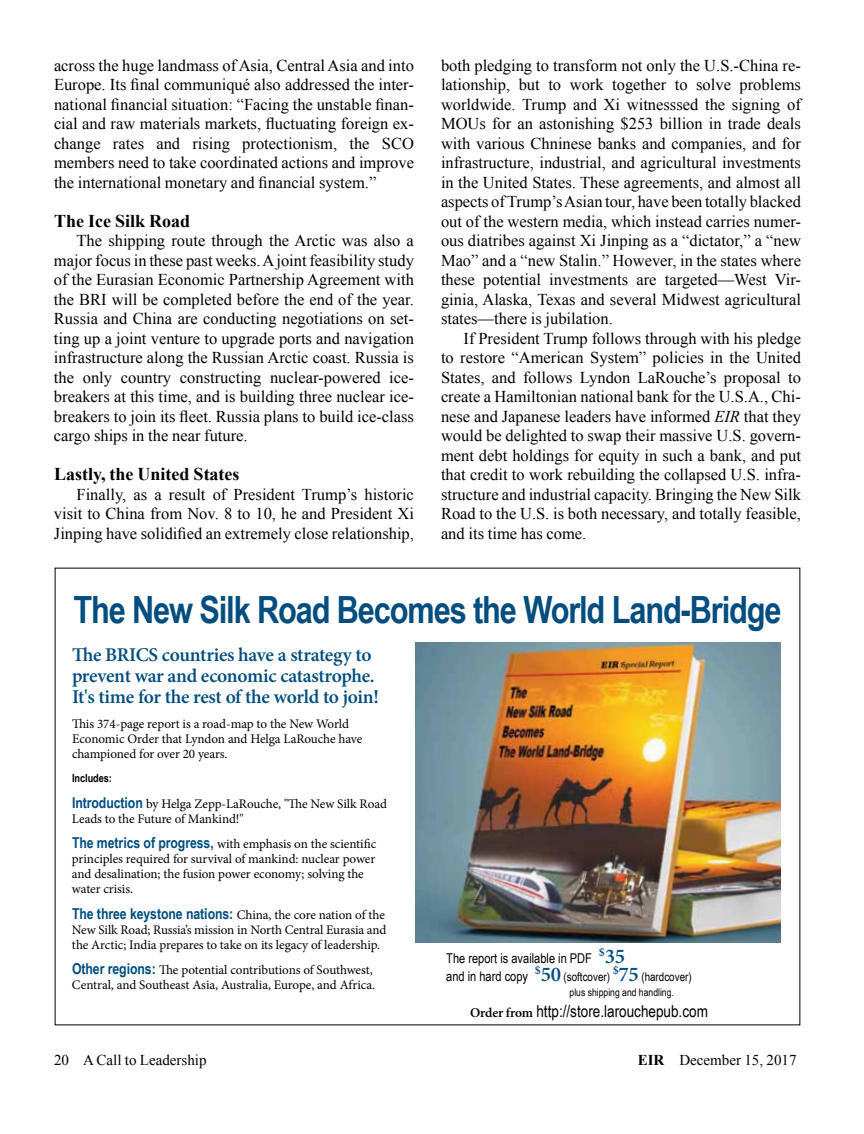
<style>
.page{position:relative;width:864px;height:1134px;background:#fff}
.page>*{position:absolute;margin:0;border:0;box-sizing:border-box;transform-origin:0 0}
.t1{font:700 37.5px "Arial Narrow";letter-spacing:-.03em;color:#004d80}
.t2{font:600 21px "Minion Pro";color:#004d80}
.t3{font:600 19.5px/21px "Minion Pro";letter-spacing:-.015em;color:#004d80}
.t4{font:700 18px "Times New Roman";color:#000}
.t5{font:16.5px/19.5px "Times New Roman";color:#000;text-align:justify}
.t6{font:16.5px "Arial Narrow";color:#000}
.t7{font:700 15px "Arial Narrow";letter-spacing:-.005em;color:#004d80}
.t8{font:15px "Times New Roman";color:#000}
.t9{font:13.5px "Arial Narrow";color:#000}
.t10{font:13.2px/15px "Minion Pro";letter-spacing:-.01em;color:#000}
.t11{font:12px "Arial Narrow";color:#000}
.t12{font:700 11.25px "Arial Narrow";letter-spacing:-.005em;color:#000}
.t13{font:10.5px "Arial Narrow";color:#000}
.s1{font-style:italic}
.s2{font-family:"Arial Narrow";font-weight:700;font-size:15px;color:#004d80}
.s3{font-family:"Minion Pro";font-weight:400;font-size:13.2px;color:#000}
.s4{font-family:"Minion Pro";font-weight:600;font-size:21px;color:#004d80}
.s5{font-family:"Minion Pro";font-weight:600;font-size:13.5px}
.s6{font-weight:700}
</style>
<div class="page">
<img style="left:416px;top:642px;width:364px;height:301px">
<p class="t5" style="left:54px;top:55px;width:362px">across the huge landmass of Asia, Central Asia and into Europe. Its final communiqué also addressed the inter&shy;national financial situation: “Facing the unstable finan&shy;cial and raw materials markets, fluctuating foreign ex&shy;change rates and rising protectionism, the SCO members need to take coordinated actions and improve the international monetary and financial system.”</p>
<p class="t4" style="left:54px;top:208px;width:138px">The Ice Silk Road</p>
<p class="t5" style="left:54px;top:230px;width:362px;text-indent:23px">The shipping route through the Arctic was also a major focus in these past weeks. A joint feasibility study of the Eurasian Economic Partnership Agreement with the BRI will be completed before the end of the year.<br>Russia and China are conducting negotiations on set&shy;ting up a joint venture to upgrade ports and navigation infrastructure along the Russian Arctic coast. Russia is the only country constructing nuclear-powered ice&shy;breakers at this time, and is building three nuclear ice&shy;breakers to join its fleet. Russia plans to build ice-class cargo ships in the near future.</p>
<p class="t4" style="left:54px;top:462px;width:187px">Lastly, the United States</p>
<p class="t5" style="left:54px;top:484px;width:362px;text-indent:23px">Finally, as a result of President Trump’s historic visit to China from Nov. 8 to 10, he and President Xi Jinping have solidified an extremely close relationship,</p>
<p class="t5" style="left:441px;top:55px;width:362px">both pledging to transform not only the U.S.-China re&shy;lationship, but to work together to solve problems worldwide. Trump and Xi witnesssed the signing of MOUs for an astonishing $253 billion in trade deals with various Chninese banks and companies, and for infrastructure, industrial, and agricultural investments in the United States. These agreements, and almost all aspects of Trump’s Asian tour, have been totally blacked out of the western media, which instead carries numer&shy;ous diatribes against Xi Jinping as a “dictator,” a “new Mao” and a “new Stalin.” However, in the states where these potential investments are targeted—West Vir&shy;ginia, Alaska, Texas and several Midwest agricultural states—there is jubilation.</p>
<p class="t5" style="left:441px;top:328px;width:362px;text-indent:23px">If President Trump follows through with his pledge to restore “American System” policies in the United States, and follows Lyndon LaRouche’s proposal to create a Hamiltonian national bank for the U.S.A., Chi&shy;nese and Japanese leaders have informed <span class="s1">EIR</span> that they would be delighted to swap their massive U.S. govern&shy;ment debt holdings for equity in such a bank, and put that credit to work rebuilding the collapsed U.S. infra&shy;structure and industrial capacity. Bringing the New Silk Road to the U.S. is both necessary, and totally feasible, and its time has come.</p>
<h1 class="t1" style="left:73px;top:581px;width:710px">The New Silk Road Becomes the World Land-Bridge</h1>
<p class="t3" style="left:72px;top:644px;width:308px">The BRICS countries have a strategy to prevent war and economic catastrophe.<br>It's time for the rest of the world to join!</p>
<p class="t10" style="left:72px;top:717px;width:292px">This 374-page report is a road-map to the New World<br>Economic Order that Lyndon and Helga LaRouche have championed for over 20 years.</p>
<p class="t12" style="left:72px;top:770px;width:42px">Includes:</p>
<p class="t10" style="left:72px;top:796px;width:317px"><span class="s2">Introduction</span> by Helga Zepp-LaRouche, "The New Silk Road<br>Leads to the Future of Mankind!"</p>
<p class="t10" style="left:72px;top:837px;width:306px"><span class="s2">The metrics of progress,</span> with emphasis on the scientific principles required for survival of mankind: nuclear power and desalination; the fusion power economy; solving the water crisis.</p>
<p class="t7" style="left:72px;top:902px;width:314px">The three keystone nations: <span class="s3">China, the core nation of the</span></p>
<p class="t10" style="left:72px;top:922px;width:316px">New Silk Road; Russia’s mission in North Central Eurasia and the Arctic; India prepares to take on its legacy of leadership.</p>
<p class="t10" style="left:72px;top:963px;width:305px"><span class="s2">Other regions:</span> The potential contributions of Southwest,<br>Central, and Southeast Asia, Australia, Europe, and Africa.</p>
<p class="t9" style="left:446px;top:949px;width:147px">The report is available in PDF</p>
<p class="t2" style="left:599px;top:942px;width:28px"><sup>$</sup>35</p>
<p class="t9" style="left:446px;top:967px;width:83px">and in hard copy</p>
<p class="t11" style="left:535px;top:968px;width:158px"><sup>$</sup><span class="s4">50</span> (softcover) <sup>$</sup><span class="s4">75</span> (hardcover)</p>
<p class="t13" style="left:570px;top:985px;width:106px">plus shipping and handling.</p>
<p class="t6" style="left:470px;top:999px;width:239px"><span class="s5">Order from</span> http://store.larouchepub.com</p>
<p class="t8" style="left:54px;top:1050px;width:154px">20 A Call to Leadership</p>
<p class="t8" style="left:638px;top:1050px;width:160px"><span class="s6">EIR</span> December 15, 2017</p>
</div>
